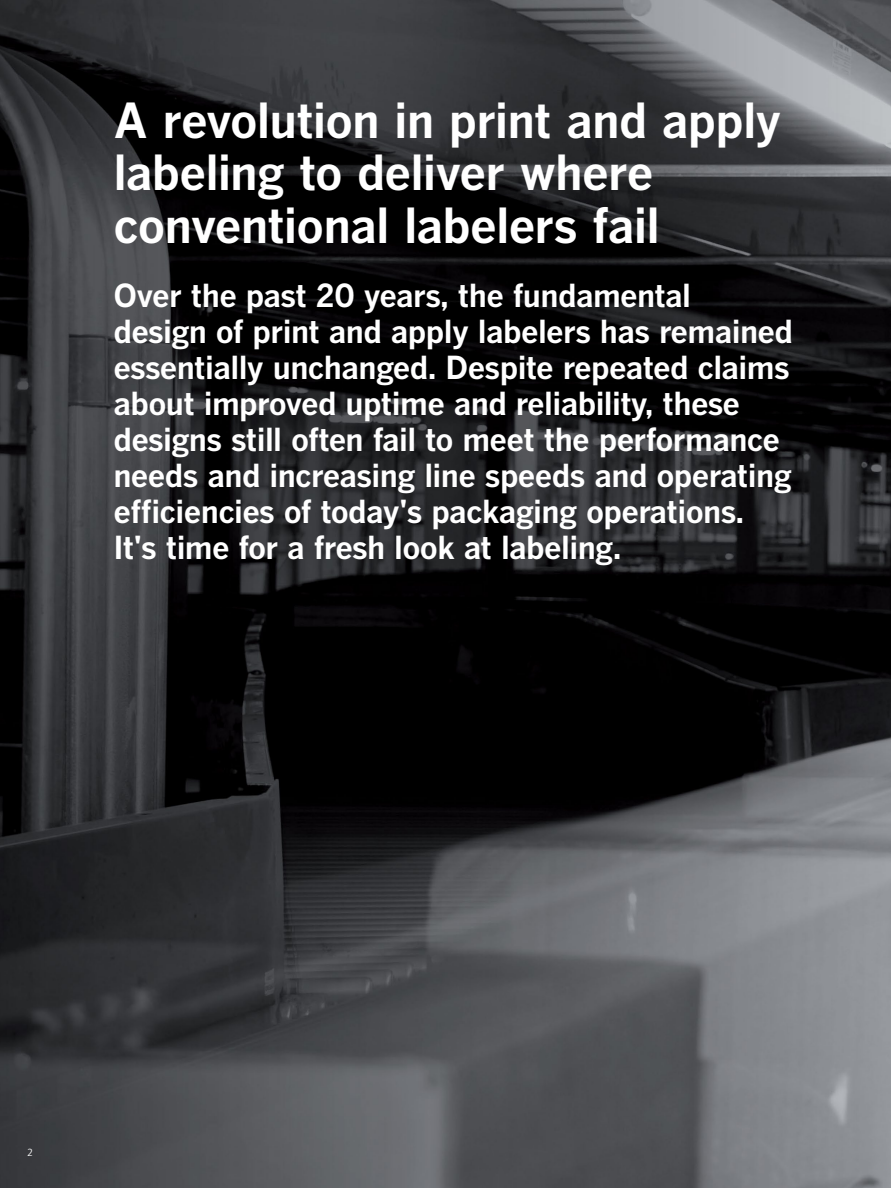
<style>
.page{position:relative;width:891px;height:1188px;background:#fff}
.page>*{position:absolute;margin:0;border:0;box-sizing:border-box;transform-origin:0 0}
.t1{font:700 48px/52.5px "Benton Gothic";letter-spacing:-.02em;color:#fff}
.t2{font:700 31.5px/36px "Benton Gothic";letter-spacing:-.02em;color:#fff}
.t3{font:300 10.5px "FS Albert Pro";color:#fff}
</style>
<div class="page">
<img style="left:0;top:0;width:891px;height:1188px">
<h1 class="t1" style="left:113px;top:95px;width:670px">A revolution in print and apply labeling to deliver where conventional labelers fail</h1>
<p class="t2" style="left:113px;top:279px;width:681px">Over the past 20 years, the fundamental<br>design of print and apply labelers has remained essentially unchanged. Despite repeated claims about improved uptime and reliability, these designs still often fail to meet the performance needs and increasing line speeds and operating efficiencies of today's packaging operations.<br>It's time for a fresh look at labeling.</p>
<p class="t3" style="left:27px;top:1145px;width:7px">2</p>
</div>
